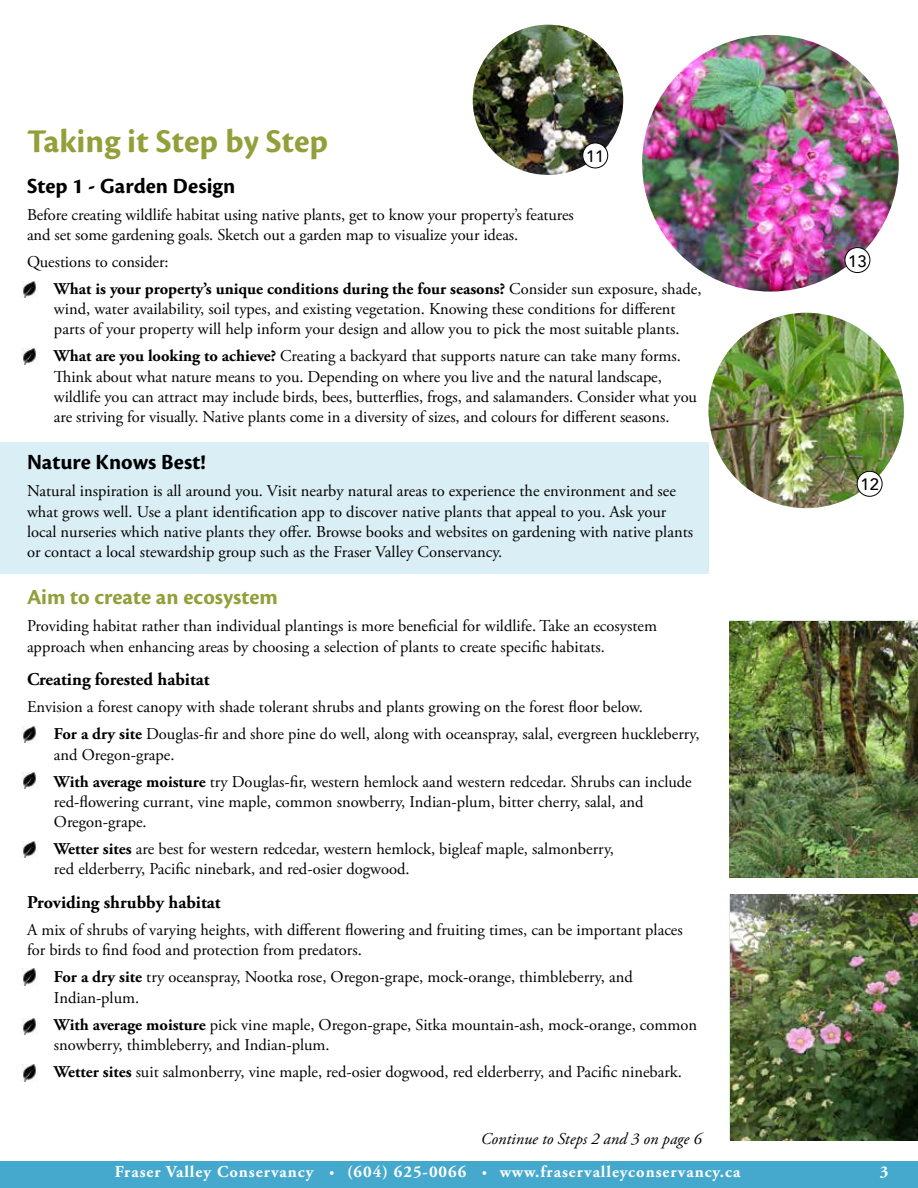
<style>
.page{position:relative;width:918px;height:1188px;background:#fff}
.page>*{position:absolute;margin:0;border:0;box-sizing:border-box;transform-origin:0 0}
.t1{font:700 34.5px "Cronos Pro";color:#939f39}
.t2{font:700 22.5px "Cronos Pro";color:#000}
.t3{font:700 22.5px "Cronos Pro";color:#939f39}
.t4{font:700 18px "Adobe Garamond Pro";color:#000}
.t5{font:16.5px/20.2px "Adobe Garamond Pro";color:#000}
.t6{font:700 16.5px "Adobe Garamond Pro";letter-spacing:.06em;color:#fff}
.t7{font:italic 16.5px "Adobe Garamond Pro";color:#000}
.t8{font:500 16.5px "Avenir";color:#000}
.s1{font-weight:700}
.s2{font-size:12px}
</style>
<div class="page">
<div style="left:0;top:1161px;width:918px;height:27px;background:#45a9cd"></div>
<div style="left:0;top:442px;width:708px;height:132px;background:#daeef5"></div>
<img style="left:708px;top:313px;width:196px;height:195px;border-radius:98px">
<img style="left:642px;top:35px;width:257px;height:257px;border-radius:128px">
<img style="left:473px;top:25px;width:150px;height:150px;border-radius:75px">
<div style="left:583px;top:143px;width:25px;height:25px;background:#fff;border-radius:50%"></div>
<div style="left:583px;top:143px;width:25px;height:25px;border:1px solid #000;border-radius:50%"></div>
<div style="left:845px;top:248px;width:25px;height:25px;background:#fff;border-radius:50%"></div>
<div style="left:845px;top:247px;width:25px;height:26px;border:1px solid #000;border-radius:50%"></div>
<div style="left:857px;top:471px;width:25px;height:25px;background:#fff;border-radius:50%"></div>
<div style="left:857px;top:471px;width:25px;height:25px;border:1px solid #000;border-radius:50%"></div>
<img style="left:729px;top:621px;width:189px;height:256px">
<img style="left:731px;top:895px;width:187px;height:245px">
<img style="left:22px;top:281px;width:16px;height:16px">
<img style="left:22px;top:349px;width:16px;height:16px">
<img style="left:22px;top:726px;width:16px;height:16px">
<img style="left:22px;top:773px;width:16px;height:16px">
<img style="left:22px;top:841px;width:16px;height:16px">
<img style="left:22px;top:969px;width:14px;height:16px">
<img style="left:22px;top:1019px;width:16px;height:16px">
<img style="left:22px;top:1065px;width:14px;height:16px">
<h1 class="t1" style="left:27px;top:122px;width:303px">Taking it Step by Step</h1>
<h2 class="t2" style="left:27px;top:173px;width:210px">Step 1 - Garden Design</h2>
<p class="t5" style="left:27px;top:205px;width:548px">Before creating wildlife habitat using native plants, get to know your property’s features and set some gardening goals. Sketch out a garden map to visualize your ideas.</p>
<p class="t5" style="left:27px;top:252px;width:143px">Questions to consider:</p>
<p class="t5" style="left:27px;top:279px;width:676px;text-align:center"><span class="s1">• What is your property’s unique conditions during the four seasons?</span> Consider sun exposure, shade, wind, water availability, soil types, and existing vegetation. Knowing these conditions for different<br>parts of your property will help inform your design and allow you to pick the most suitable plants.</p>
<p class="t5" style="left:54px;top:347px;width:645px;text-indent:-27px"><span class="s1">• What are you looking to achieve?</span> Creating a backyard that supports nature can take many forms.<br>Think about what nature means to you. Depending on where you live and the natural landscape, wildlife you can attract may include birds, bees, butterflies, frogs, and salamanders. Consider what you are striving for visually. Native plants come in a diversity of sizes, and colours for different seasons.</p>
<h2 class="t2" style="left:27px;top:450px;width:180px">Nature Knows Best!</h2>
<p class="t5" style="left:27px;top:482px;width:668px">Natural inspiration is all around you. Visit nearby natural areas to experience the environment and see what grows well. Use a plant identification app to discover native plants that appeal to you. Ask your local nurseries which native plants they offer. Browse books and websites on gardening with native plants or contact a local stewardship group such as the Fraser Valley Conservancy.</p>
<h2 class="t3" style="left:27px;top:585px;width:252px">Aim to create an ecosystem</h2>
<p class="t5" style="left:27px;top:617px;width:632px">Providing habitat rather than individual plantings is more beneficial for wildlife. Take an ecosystem approach when enhancing areas by choosing a selection of plants to create specific habitats.</p>
<p class="t4" style="left:27px;top:669px;width:184px">Creating forested habitat</p>
<p class="t5" style="left:27px;top:698px;width:618px">Envision a forest canopy with shade tolerant shrubs and plants growing on the forest floor below.</p>
<p class="t5" style="left:54px;top:725px;width:647px;text-indent:-27px"><span class="s1">• For a dry site</span> Douglas-fir and shore pine do well, along with oceanspray, salal, evergreen huckleberry, and Oregon-grape.</p>
<p class="t5" style="left:54px;top:772px;width:639px;text-indent:-27px"><span class="s1">• With average moisture</span> try Douglas-fir, western hemlock aand western redcedar. Shrubs can include red-flowering currant, vine maple, common snowberry, Indian-plum, bitter cherry, salal, and<br>Oregon-grape.</p>
<p class="t5" style="left:54px;top:839px;width:561px;text-indent:-27px"><span class="s1">• Wetter sites</span> are best for western redcedar, western hemlock, bigleaf maple, salmonberry, red elderberry, Pacific ninebark, and red-osier dogwood.</p>
<p class="t4" style="left:27px;top:892px;width:195px">Providing shrubby habitat</p>
<p class="t5" style="left:27px;top:920px;width:657px">A mix of shrubs of varying heights, with different flowering and fruiting times, can be important places for birds to find food and protection from predators.</p>
<p class="t5" style="left:54px;top:968px;width:580px;text-indent:-27px"><span class="s1">• For a dry site</span> try oceanspray, Nootka rose, Oregon-grape, mock-orange, thimbleberry, and<br>Indian-plum.</p>
<p class="t5" style="left:54px;top:1015px;width:645px;text-indent:-27px"><span class="s1">• With average moisture</span> pick vine maple, Oregon-grape, Sitka mountain-ash, mock-orange, common snowberry, thimbleberry, and Indian-plum.</p>
<p class="t5" style="left:27px;top:1062px;width:656px"><span class="s1">• Wetter sites</span> suit salmonberry, vine maple, red-osier dogwood, red elderberry, and Pacific ninebark.</p>
<p class="t8" style="left:586px;top:142px;width:20px">11</p>
<p class="t7" style="left:481px;top:1129px;width:222px">Continue to Steps 2 and 3 on page 6</p>
<p class="t8" style="left:848px;top:247px;width:20px">13</p>
<p class="t8" style="left:861px;top:470px;width:20px">12</p>
<p class="t6" style="left:115px;top:1162px;width:627px">Fraser Valley Conservancy <span class="s2">•</span> (604) 625-0066 <span class="s2">•</span> www.fraservalleyconservancy.ca</p>
<p class="t6" style="left:880px;top:1162px;width:10px">3</p>
</div>
